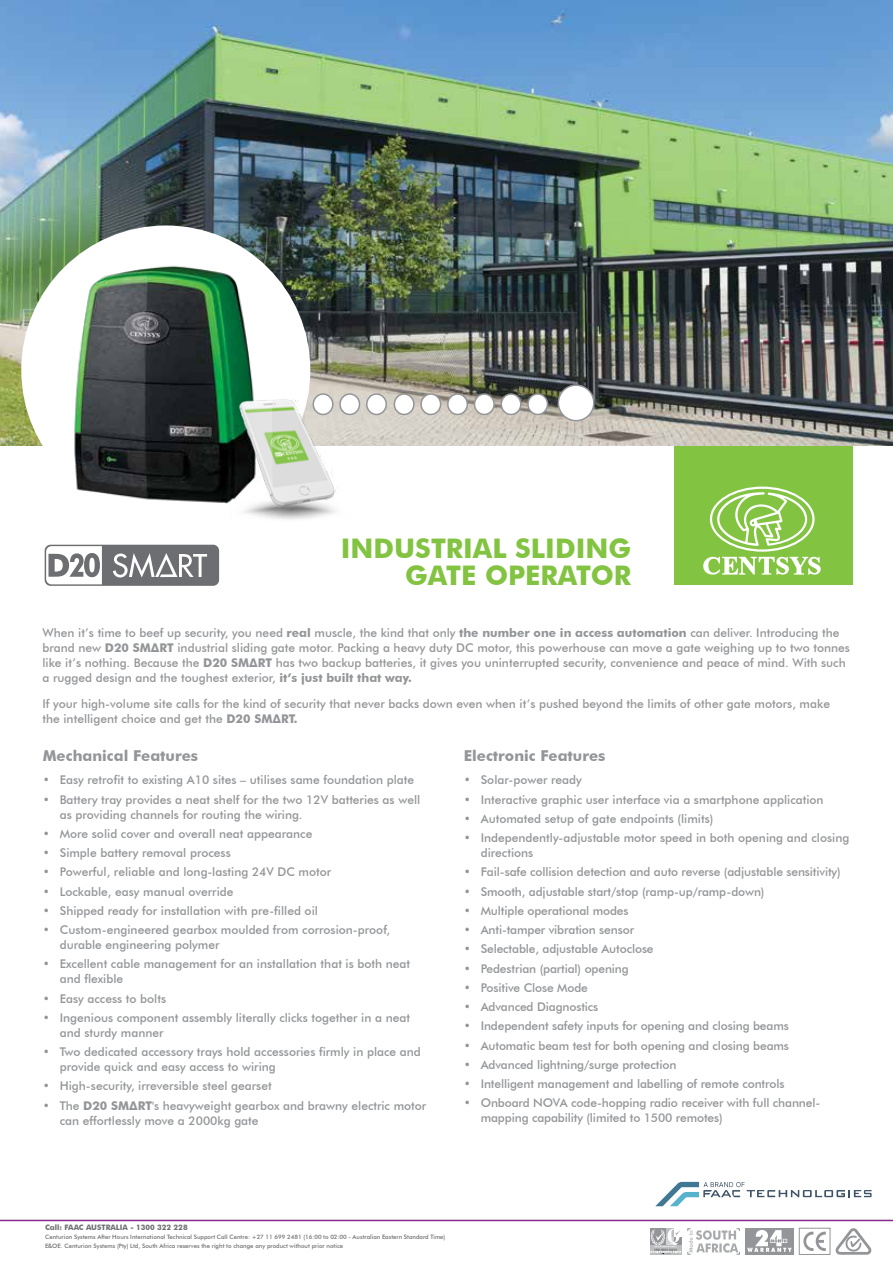
<style>
.page{position:relative;width:893px;height:1263px;background:#fff}
.page>*{position:absolute;margin:0;border:0;box-sizing:border-box;transform-origin:0 0}
.t1{font:700 27px/27px "Futura BT";color:#82c341;text-align:right}
.t2{font:700 15px "Futura BT";color:#939598}
.t3{font:500 12px/15px "Futura BT";color:#939598}
.t4{font:700 7.5px "Futura BT";color:#6d6e71}
.t5{font:500 6px/9px "Futura BT";color:#6d6e71}
.t6{font:700 3.3px "Futura BT";color:#6d6e71;scale:.93 1}
.s1{font-weight:700}
</style>
<div class="page">
<div style="left:674px;top:433px;width:179px;height:152px;background:#82c341"></div>
<svg style="left:703px;top:487px;width:118px;height:88px"></svg>
<img style="left:0;top:0;width:893px;height:445px">
<div style="left:21px;top:225px;width:289px;height:289px;background:#fff;border-radius:50%"></div>
<div style="left:528px;top:394px;width:19px;height:20px;background:#fff;border-radius:50%"></div>
<div style="left:527px;top:393px;width:21px;height:22px;border:2px solid #939598;border-radius:50%"></div>
<div style="left:421px;top:394px;width:20px;height:20px;background:#fff;border-radius:50%"></div>
<div style="left:420px;top:393px;width:21px;height:22px;border:2px solid #939598;border-radius:50%"></div>
<div style="left:340px;top:394px;width:19px;height:20px;background:#fff;border-radius:50%"></div>
<div style="left:339px;top:393px;width:21px;height:22px;border:2px solid #939598;border-radius:50%"></div>
<div style="left:475px;top:394px;width:19px;height:20px;background:#fff;border-radius:50%"></div>
<div style="left:474px;top:393px;width:21px;height:22px;border:2px solid #939598;border-radius:50%"></div>
<div style="left:448px;top:394px;width:19px;height:20px;background:#fff;border-radius:50%"></div>
<div style="left:447px;top:393px;width:21px;height:22px;border:2px solid #939598;border-radius:50%"></div>
<div style="left:367px;top:394px;width:19px;height:20px;background:#fff;border-radius:50%"></div>
<div style="left:366px;top:393px;width:21px;height:22px;border:2px solid #939598;border-radius:50%"></div>
<div style="left:501px;top:394px;width:20px;height:20px;background:#fff;border-radius:50%"></div>
<div style="left:500px;top:393px;width:21px;height:22px;border:2px solid #939598;border-radius:50%"></div>
<div style="left:558px;top:385px;width:36px;height:36px;background:#fff;border-radius:50%"></div>
<div style="left:558px;top:384px;width:37px;height:37px;border:2px solid #939598;border-radius:50%"></div>
<div style="left:394px;top:394px;width:20px;height:20px;background:#fff;border-radius:50%"></div>
<div style="left:394px;top:393px;width:21px;height:22px;border:2px solid #939598;border-radius:50%"></div>
<svg style="left:313px;top:394px;width:20px;height:20px"></svg>
<div style="left:313px;top:393px;width:21px;height:22px;border:2px solid #939598;border-radius:50%"></div>
<svg style="left:655px;top:1182px;width:217px;height:24px"></svg>
<hr style="left:0;top:1220px;width:893px;height:1px;background:#822a8a">
<img style="left:57px;top:242px;width:230px;height:262px">
<img style="left:231px;top:400px;width:117px;height:120px">
<svg style="left:45px;top:545px;width:174px;height:41px"></svg>
<div style="left:799px;top:1228px;width:31px;height:27px;background:#fff;border:1px solid #939598"></div>
<svg style="left:803px;top:1231px;width:23px;height:20px"></svg>
<div style="left:666px;top:1228px;width:8px;height:9px;background:#bcbec0"></div>
<div style="left:674px;top:1237px;width:8px;height:8px;background:#939598"></div>
<div style="left:650px;top:1228px;width:16px;height:17px;background:#939598"></div>
<div style="left:650px;top:1245px;width:32px;height:9px;background:#bcbec0"></div>
<svg style="left:650px;top:1229px;width:31px;height:26px"></svg>
<svg style="left:687px;top:1228px;width:53px;height:27px"></svg>
<div style="left:745px;top:1228px;width:49px;height:27px;background:#939598"></div>
<svg style="left:747px;top:1230px;width:45px;height:22px"></svg>
<svg style="left:835px;top:1228px;width:37px;height:27px"></svg>
<h1 class="t1" style="left:341px;top:535px;width:292px">INDUSTRIAL SLIDING<br>GATE OPERATOR</h1>
<p class="t3" style="left:43px;top:625px;width:809px">When it’s time to beef up security, you need <span class="s1">real</span> muscle, the kind that only <span class="s1">the number one in access automation</span> can deliver. Introducing the brand new <span class="s1">D20 SM∆RT</span> industrial sliding gate motor. Packing a heavy duty DC motor, this powerhouse can move a gate weighing up to two tonnes like it’s nothing. Because the <span class="s1">D20 SM∆RT</span> has two backup batteries, it gives you uninterrupted security, convenience and peace of mind. With such a rugged design and the toughest exterior, <span class="s1">it’s just built that way.</span></p>
<p class="t3" style="left:43px;top:696px;width:789px">If your high-volume site calls for the kind of security that never backs down even when it’s pushed beyond the limits of other gate motors, make the intelligent choice and get the <span class="s1">D20 SM∆RT.</span></p>
<p class="t2" style="left:43px;top:746px;width:157px">Mechanical Features</p>
<p class="t3" style="left:43px;top:772px;width:373px">• Easy retrofit to existing A10 sites – utilises same foundation plate</p>
<p class="t3" style="left:60px;top:792px;width:362px;text-indent:-17px">• Battery tray provides a neat shelf for the two 12V batteries as well as providing channels for routing the wiring.</p>
<p class="t3" style="left:43px;top:826px;width:271px">• More solid cover and overall neat appearance</p>
<p class="t3" style="left:43px;top:845px;width:190px">• Simple battery removal process</p>
<p class="t3" style="left:43px;top:864px;width:290px">• Powerful, reliable and long-lasting 24V DC motor</p>
<p class="t3" style="left:43px;top:884px;width:192px">• Lockable, easy manual override</p>
<p class="t3" style="left:43px;top:903px;width:277px">• Shipped ready for installation with pre-filled oil</p>
<p class="t3" style="left:60px;top:922px;width:332px;text-indent:-17px">• Custom-engineered gearbox moulded from corrosion-proof, durable engineering polymer</p>
<p class="t3" style="left:60px;top:956px;width:352px;text-indent:-17px">• Excellent cable management for an installation that is both neat and flexible</p>
<p class="t3" style="left:43px;top:991px;width:125px">• Easy access to bolts</p>
<p class="t3" style="left:60px;top:1010px;width:352px;text-indent:-17px">• Ingenious component assembly literally clicks together in a neat and sturdy manner</p>
<p class="t3" style="left:60px;top:1044px;width:363px;text-indent:-17px">• Two dedicated accessory trays hold accessories firmly in place and provide quick and easy access to wiring</p>
<p class="t3" style="left:43px;top:1078px;width:231px">• High-security, irreversible steel gearset</p>
<p class="t3" style="left:60px;top:1098px;width:368px;text-indent:-17px">• The <span class="s1">D20 SM∆RT</span>'s heavyweight gearbox and brawny electric motor can effortlessly move a 2000kg gate</p>
<p class="t2" style="left:464px;top:746px;width:143px">Electronic Features</p>
<p class="t3" style="left:464px;top:772px;width:120px">• Solar-power ready</p>
<p class="t3" style="left:464px;top:792px;width:361px">• Interactive graphic user interface via a smartphone application</p>
<p class="t3" style="left:464px;top:811px;width:251px">• Automated setup of gate endpoints (limits)</p>
<p class="t3" style="left:481px;top:830px;width:370px;text-indent:-17px">• Independently-adjustable motor speed in both opening and closing directions</p>
<p class="t3" style="left:464px;top:864px;width:378px">• Fail-safe collision detection and auto reverse (adjustable sensitivity)</p>
<p class="t3" style="left:464px;top:884px;width:302px">• Smooth, adjustable start/stop (ramp-up/ramp-down)</p>
<p class="t3" style="left:464px;top:903px;width:166px">• Multiple operational modes</p>
<p class="t3" style="left:464px;top:922px;width:172px">• Anti-tamper vibration sensor</p>
<p class="t3" style="left:464px;top:941px;width:191px">• Selectable, adjustable Autoclose</p>
<p class="t3" style="left:464px;top:961px;width:167px">• Pedestrian (partial) opening</p>
<p class="t3" style="left:464px;top:980px;width:126px">• Positive Close Mode</p>
<p class="t3" style="left:464px;top:999px;width:136px">• Advanced Diagnostics</p>
<p class="t3" style="left:464px;top:1018px;width:327px">• Independent safety inputs for opening and closing beams</p>
<p class="t3" style="left:464px;top:1038px;width:327px">• Automatic beam test for both opening and closing beams</p>
<p class="t3" style="left:464px;top:1057px;width:214px">• Advanced lightning/surge protection</p>
<p class="t3" style="left:464px;top:1076px;width:322px">• Intelligent management and labelling of remote controls</p>
<p class="t3" style="left:481px;top:1095px;width:341px;text-indent:-17px">• Onboard NOVA code-hopping radio receiver with full channel&shy;mapping capability (limited to 1500 remotes)</p>
<p class="t4" style="left:45px;top:1223px;width:144px">Call: FAAC AUSTRALIA - 1300 322 228</p>
<p class="t5" style="left:45px;top:1232px;width:402px">Centurion Systems After Hours International Technical Support Call Centre: +27 11 699 2481 (16:00 to 02:00 - Australian Eastern Standard Time)<br>E&amp;OE. Centurion Systems (Pty) Ltd, South Africa reserves the right to change any product without prior notice</p>
<p class="t6" style="left:655px;top:1247px;width:26px">ISO 9001:2015</p>
</div>
